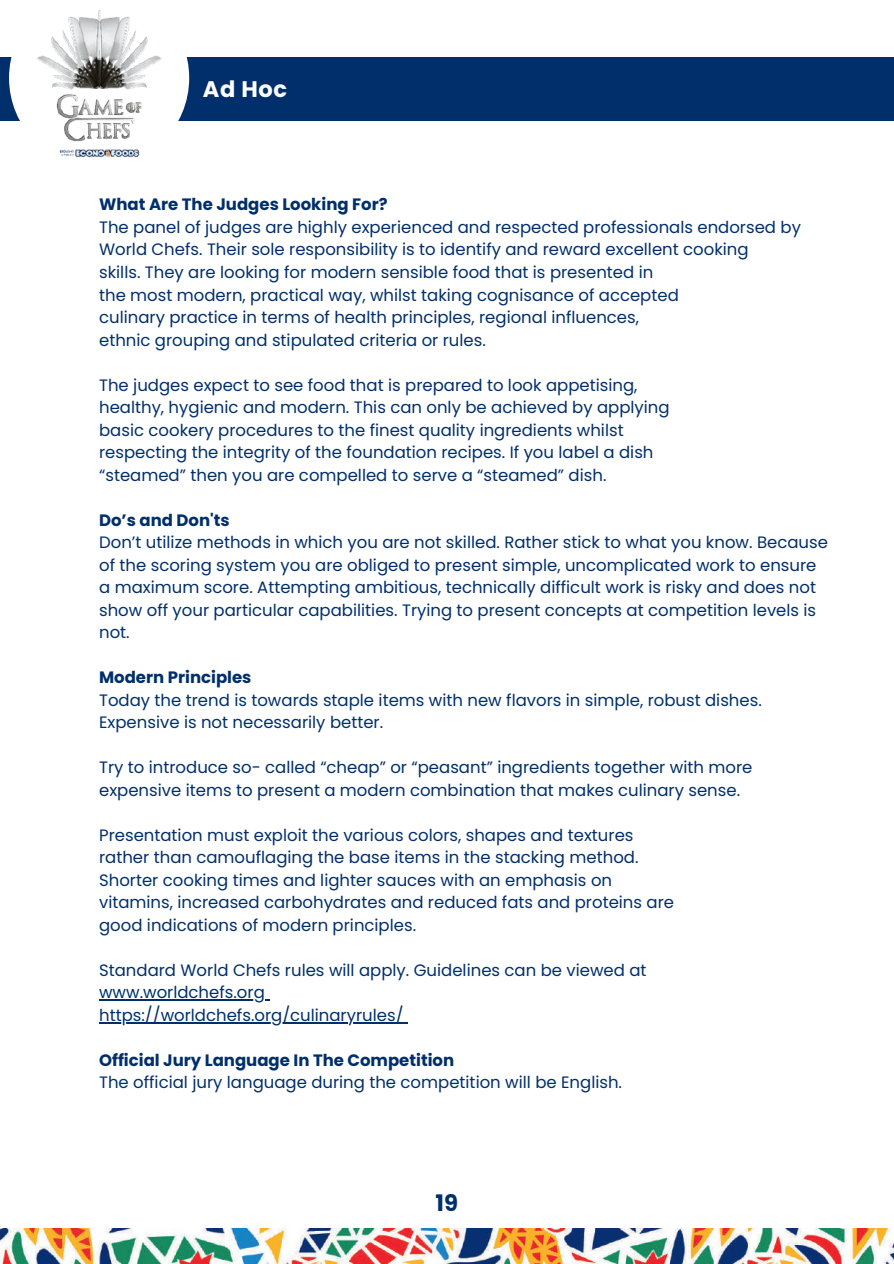
<style>
.page{position:relative;width:894px;height:1264px;background:#fff}
.page>*{position:absolute;margin:0;border:0;box-sizing:border-box;transform-origin:0 0}
.t1{font:700 22.8px "Poppins";color:#002f6b}
.t2{font:700 22.5px "Poppins";color:#fff}
.t3{font:16.5px/22.5px "Poppins";color:#002f6b}
.t4{font:700 16.5px "Poppins";color:#002f6b}
</style>
<div class="page">
<img style="left:0;top:1228px;width:893px;height:35px">
<hr style="left:99px;top:999px;width:166px;height:1px;background:#002f6b">
<hr style="left:99px;top:1021px;width:304px;height:2px;background:#002f6b">
<div style="left:0;top:58px;width:893px;height:63px;background:#002f6b"></div>
<svg style="left:9px;top:57px;width:180px;height:61px"></svg>
<img style="left:18px;top:10px;width:162px;height:148px">
<h2 class="t2" style="left:203px;top:73px;width:86px">Ad Hoc</h2>
<p class="t4" style="left:99px;top:193px;width:290px">What Are The Judges Looking For?</p>
<p class="t3" style="left:99px;top:216px;width:703px">The panel of judges are highly experienced and respected professionals endorsed by World Chefs. Their sole responsibility is to identify and reward excellent cooking<br>skills. They are looking for modern sensible food that is presented in<br>the most modern, practical way, whilst taking cognisance of accepted<br>culinary practice in terms of health principles, regional influences,<br>ethnic grouping and stipulated criteria or rules.</p>
<p class="t3" style="left:99px;top:373px;width:572px">The judges expect to see food that is prepared to look appetising, healthy, hygienic and modern. This can only be achieved by applying basic cookery procedures to the finest quality ingredients whilst respecting the integrity of the foundation recipes. If you label a dish “steamed” then you are compelled to serve a “steamed” dish.</p>
<p class="t4" style="left:99px;top:508px;width:132px">Do’s and Don'ts</p>
<p class="t3" style="left:99px;top:531px;width:730px">Don’t utilize methods in which you are not skilled. Rather stick to what you know. Because of the scoring system you are obliged to present simple, uncomplicated work to ensure a maximum score. Attempting ambitious, technically difficult work is risky and does not show off your particular capabilities. Trying to present concepts at competition levels is not.</p>
<p class="t4" style="left:99px;top:666px;width:154px">Modern Principles</p>
<p class="t3" style="left:99px;top:688px;width:664px">Today the trend is towards staple items with new flavors in simple, robust dishes.<br>Expensive is not necessarily better.</p>
<p class="t3" style="left:99px;top:756px;width:654px">Try to introduce so- called “cheap” or “peasant” ingredients together with more expensive items to present a modern combination that makes culinary sense.</p>
<p class="t3" style="left:99px;top:823px;width:576px">Presentation must exploit the various colors, shapes and textures rather than camouflaging the base items in the stacking method.<br>Shorter cooking times and lighter sauces with an emphasis on vitamins, increased carbohydrates and reduced fats and proteins are good indications of modern principles.</p>
<p class="t3" style="left:99px;top:958px;width:548px">Standard World Chefs rules will apply. Guidelines can be viewed at www.worldchefs.org<br>https://worldchefs.org/culinaryrules/</p>
<p class="t4" style="left:99px;top:1048px;width:356px">Official Jury Language In The Competition</p>
<p class="t3" style="left:99px;top:1071px;width:524px">The official jury language during the competition will be English.</p>
<h1 class="t1" style="left:435px;top:1186px;width:24px">19</h1>
</div>
